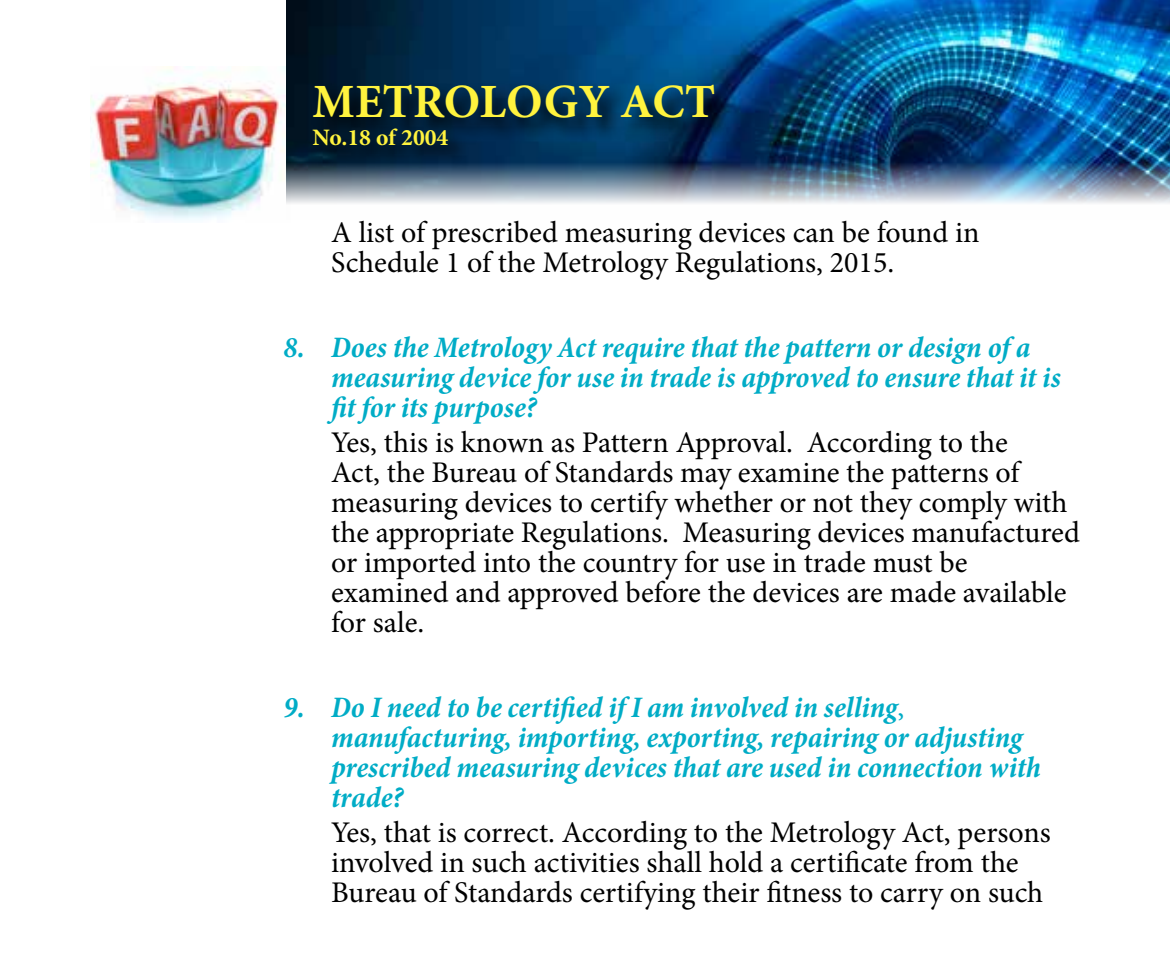
<style>
.page{position:relative;width:1170px;height:978px;background:#fff}
.page>*{position:absolute;margin:0;border:0;box-sizing:border-box;transform-origin:0 0}
.t1{font:700 47.75px "Minion Pro";color:#fff33e}
.t2{font:30px/30px "Minion Pro";color:#000}
.t3{font:italic 700 condensed 30px/30px "Minion Pro";letter-spacing:-.005em;color:#00acc6}
.t4{font:700 23.5px "Minion Pro";color:#fff33e}
.s1{font-weight:400;font-style:normal;font-stretch:normal}
</style>
<div class="page">
<img style="left:90px;top:67px;width:196px;height:153px">
<img style="left:286px;top:0;width:883px;height:204px">
<svg style="left:311px;top:83px;width:426px;height:85px;background:#01294a"></svg>
<h1 class="t1" style="left:312px;top:69px;width:404px">METROLOGY ACT</h1>
<p class="t4" style="left:312px;top:121px;width:137px">No.18 of 2004</p>
<p class="t2" style="left:331px;top:217px;width:650px">A list of prescribed measuring devices can be found in<br>Schedule 1 of the Metrology Regulations, 2015.</p>
<p class="t3" style="left:331px;top:332px;width:731px;text-indent:-47px">8. Does the Metrology Act require that the pattern or design of a measuring device for use in trade is approved to ensure that it is fit for its purpose?</p>
<p class="t2" style="left:331px;top:427px;width:750px">Yes, this is known as Pattern Approval. According to the<br>Act, the Bureau of Standards may examine the patterns of measuring devices to certify whether or not they comply with the appropriate Regulations. Measuring devices manufactured or imported into the country for use in trade must be examined and approved before the devices are made available for sale.</p>
<p class="t3" style="left:331px;top:692px;width:711px;text-indent:-47px">9. Do I need to be certified if I am involved in selling<span class="s1">, </span>manufacturing, importing, exporting, repairing or adjusting prescribed measuring devices that are used in connection with trade?</p>
<p class="t2" style="left:331px;top:817px;width:721px">Yes, that is correct. According to the Metrology Act, persons involved in such activities shall hold a certificate from the<br>Bureau of Standards certifying their fitness to carry on such</p>
</div>
